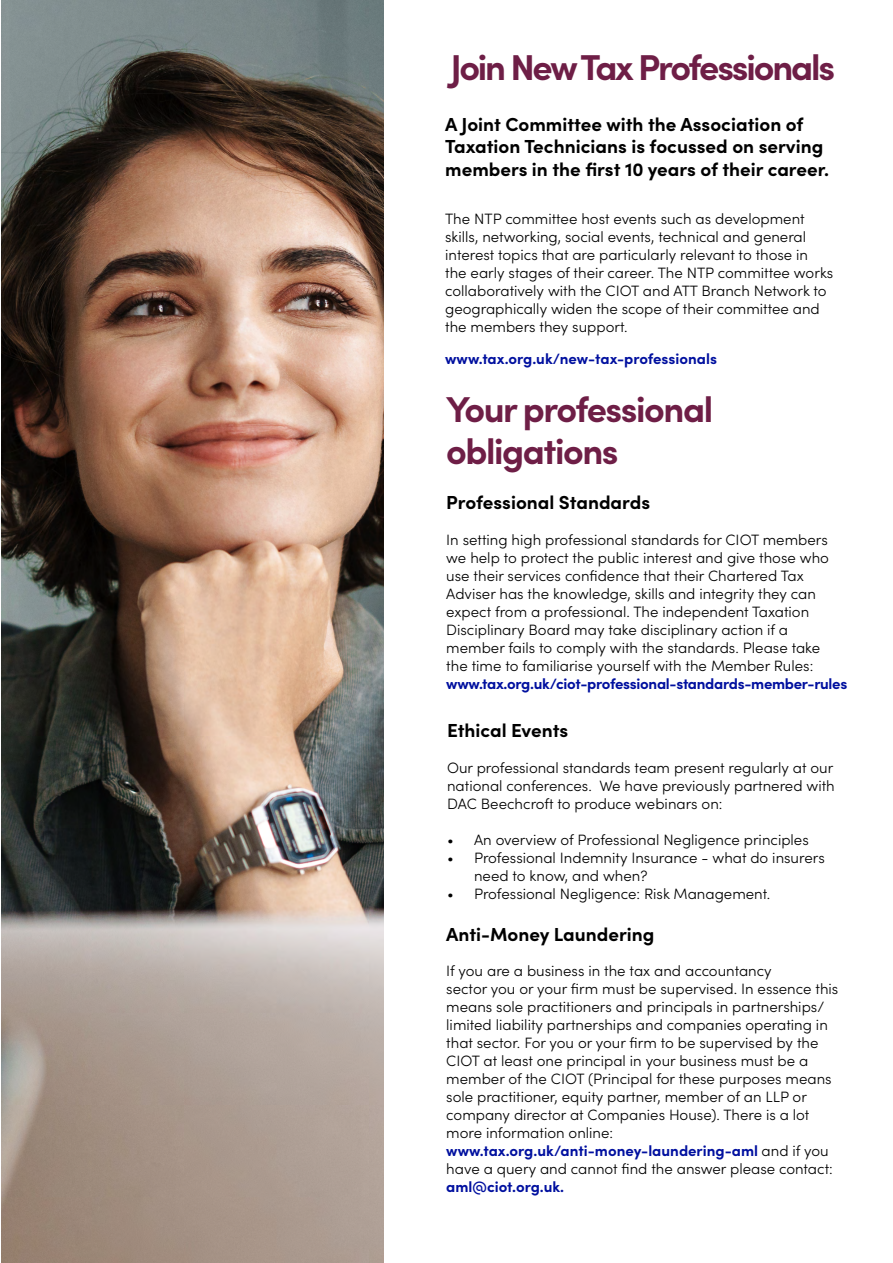
<style>
.page{position:relative;width:893px;height:1263px;background:#fff}
.page>*{position:absolute;margin:0;border:0;box-sizing:border-box;transform-origin:0 0}
.t1{font:700 36px/42px "Sofia Pro";letter-spacing:-.05em;color:#6e1e46}
.t2{font:700 18.9px/22.6px "Sofia Pro";color:#000}
.t3{font:300 15px/18px "Sofia Pro";color:#000}
.t4{font:700 15px "Sofia Pro";letter-spacing:-.02em;color:#00109f}
.t5{font:700 15px "Sofia Pro";color:#00109f}
.s1{font-weight:700;color:#00109f}
</style>
<div class="page">
<img style="left:1px;top:0;width:383px;height:1263px">
<h1 class="t1" style="left:450px;top:43px;width:386px">Join New Tax Professionals</h1>
<p class="t2" style="left:445px;top:111px;width:385px">A Joint Committee with the Association of<br>Taxation Technicians is focussed on serving members in the first 10 years of their career.</p>
<p class="t3" style="left:445px;top:208px;width:389px">The NTP committee host events such as development skills, networking, social events, technical and general interest topics that are particularly relevant to those in the early stages of their career. The NTP committee works collaboratively with the CIOT and ATT Branch Network to geographically widen the scope of their committee and the members they support.</p>
<p class="t5" style="left:445px;top:347px;width:273px">www.tax.org.uk/new-tax-professionals</p>
<h1 class="t1" style="left:446px;top:386px;width:268px">Your professional obligations</h1>
<p class="t2" style="left:446px;top:490px;width:205px">Professional Standards</p>
<p class="t3" style="left:446px;top:530px;width:384px">In setting high professional standards for CIOT members we help to protect the public interest and give those who use their services confidence that their Chartered Tax Adviser has the knowledge, skills and integrity they can expect from a professional. The independent Taxation Disciplinary Board may take disciplinary action if a member fails to comply with the standards. Please take the time to familiarise yourself with the Member Rules:</p>
<p class="t4" style="left:446px;top:673px;width:403px">www.tax.org.uk/ciot-professional-standards-member-rules</p>
<p class="t2" style="left:447px;top:718px;width:123px">Ethical Events</p>
<p class="t3" style="left:447px;top:758px;width:389px;text-align:justify">Our professional standards team present regularly at our national conferences. We have previously partnered with DAC Beechcroft to produce webinars on:</p>
<p class="t3" style="left:447px;top:830px;width:363px">• An overview of Professional Negligence principles</p>
<p class="t3" style="left:474px;top:848px;width:352px;text-indent:-27px">• Professional Indemnity Insurance - what do insurers need to know, and when?</p>
<p class="t3" style="left:447px;top:884px;width:325px">• Professional Negligence: Risk Management.</p>
<p class="t2" style="left:446px;top:921px;width:210px">Anti-Money Laundering</p>
<p class="t3" style="left:446px;top:961px;width:394px">If you are a business in the tax and accountancy<br>sector you or your firm must be supervised. In essence this means sole practitioners and principals in partnerships/ limited liability partnerships and companies operating in that sector. For you or your firm to be supervised by the CIOT at least one principal in your business must be a member of the CIOT (Principal for these purposes means sole practitioner, equity partner, member of an LLP or company director at Companies House). There is a lot more information online: <span class="s1">www.tax.org.uk/anti-money-laundering-aml</span> and if you have a query and cannot find the answer please contact:</p>
<p class="t5" style="left:446px;top:1175px;width:119px">aml@ciot.org.uk.</p>
</div>
